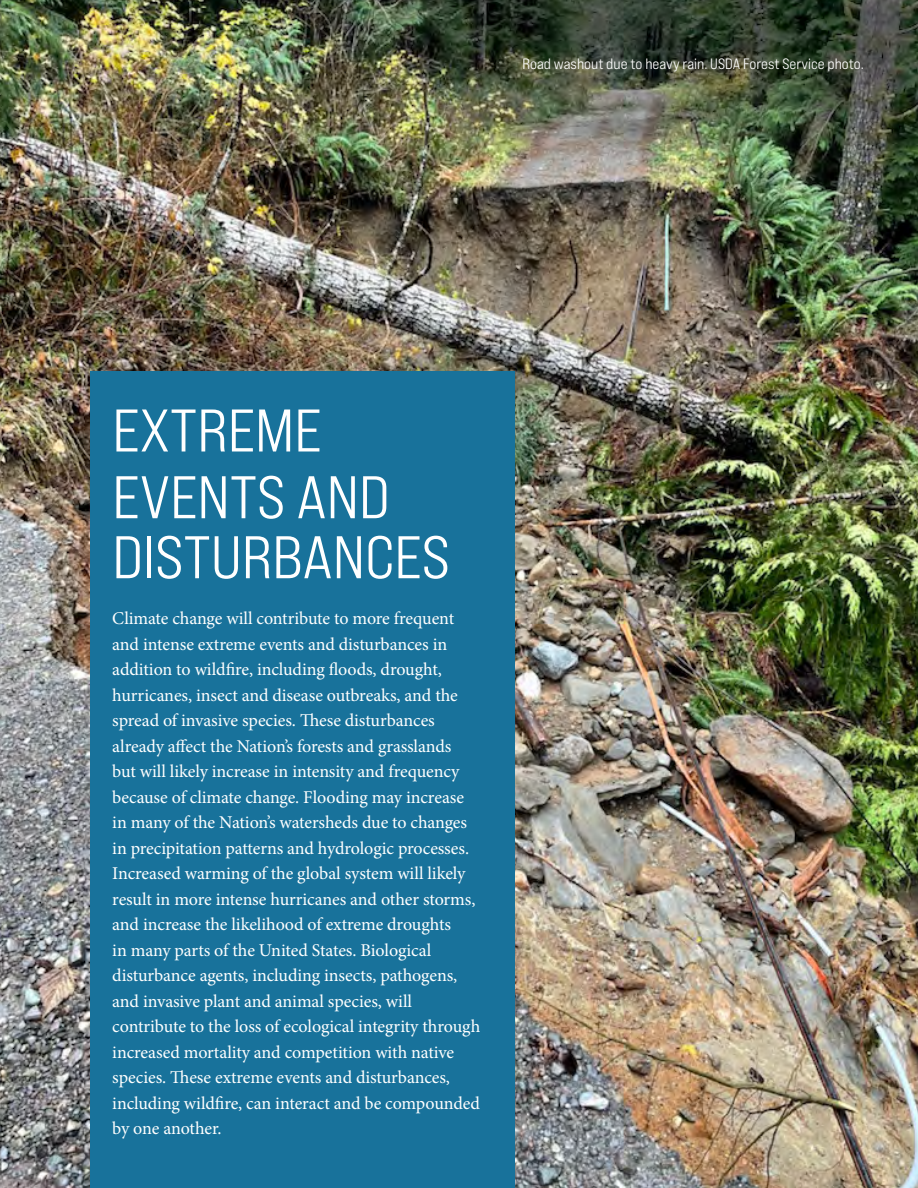
<style>
.page{position:relative;width:918px;height:1188px;background:#fff}
.page>*{position:absolute;margin:0;border:0;box-sizing:border-box;transform-origin:0 0}
.H_-_H2-white{font:60px/60px "Bebas Neue Pro Exp Md";color:#fff}
.P_-_body_white{font:18px/25.5px "Minion Pro";letter-spacing:-.005em;color:#fff}
.P_-_captions{font:15px "Bebas Neue Pro Exp Md";color:#fff}
</style>
<div class="page">
<img style="left:0;top:0;width:918px;height:1188px">
<div style="left:90px;top:372px;width:424px;height:816px;background:#18729b"></div>
<p class="P_-_captions" style="left:522px;top:55px;width:343px">Road washout due to heavy rain. USDA Forest Service photo.</p>
<h2 class="H_-_H2-white" style="left:112px;top:400px;width:211px">EXTREME</h2>
<h2 class="H_-_H2-white" style="left:112px;top:466px;width:339px">EVENTS AND<br>DISTURBANCES</h2>
<p class="P_-_body_white" style="left:112px;top:606px;width:369px">Climate change will contribute to more frequent and intense extreme events and disturbances in addition to wildfire, including floods, drought, hurricanes, insect and disease outbreaks, and the spread of invasive species. These disturbances already affect the Nation’s forests and grasslands<br>but will likely increase in intensity and frequency because of climate change. Flooding may increase in many of the Nation’s watersheds due to changes in precipitation patterns and hydrologic processes.<br>Increased warming of the global system will likely result in more intense hurricanes and other storms, and increase the likelihood of extreme droughts<br>in many parts of the United States. Biological disturbance agents, including insects, pathogens, and invasive plant and animal species, will contribute to the loss of ecological integrity through increased mortality and competition with native species. These extreme events and disturbances, including wildfire, can interact and be compounded by one another.</p>
</div>
